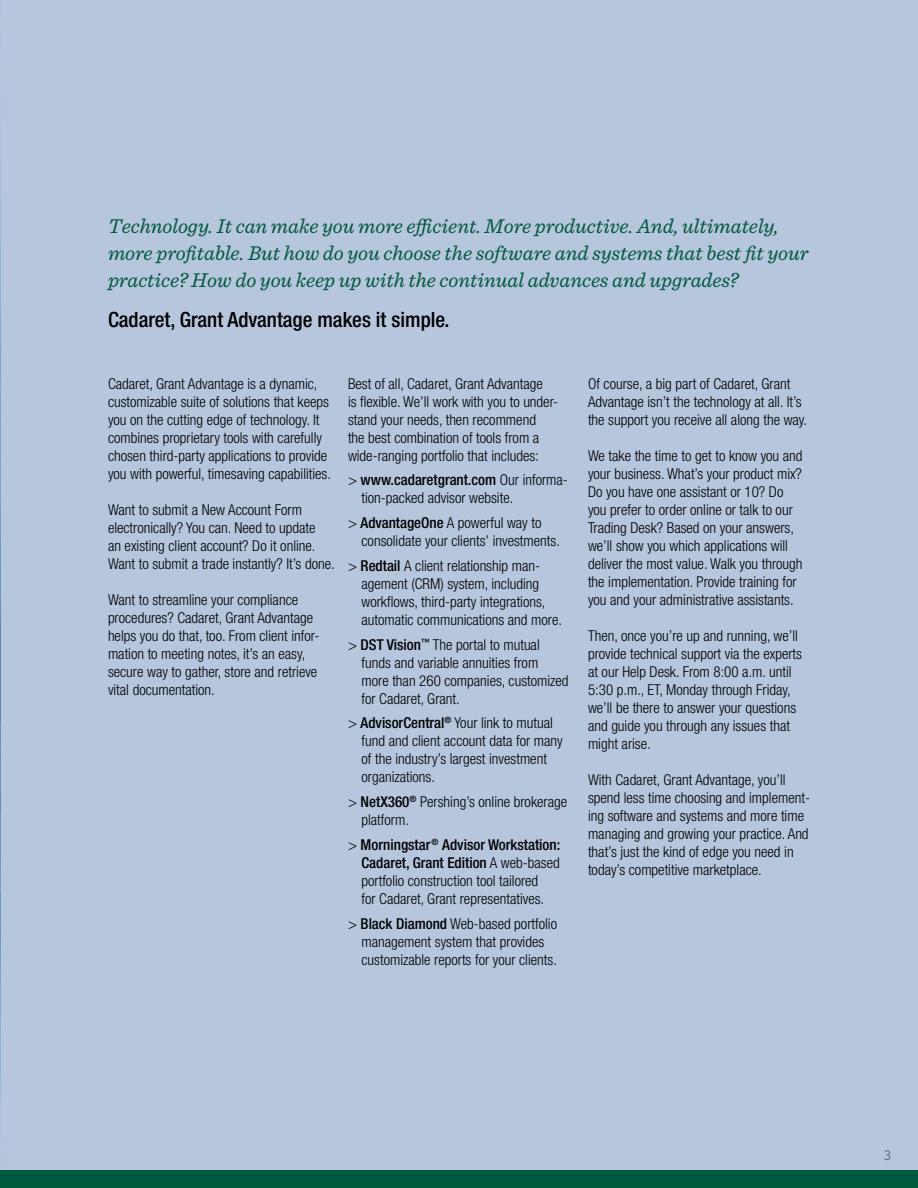
<style>
.page{position:relative;width:918px;height:1188px;background:#fff}
.page>*{position:absolute;margin:0;border:0;box-sizing:border-box;transform-origin:0 0}
.t1{font:italic 21px/27px "Sentinel";color:#00583d}
.t2{font:500 condensed 21px "Helvetica Neue LT Std";color:#000}
.t3{font:300 condensed 15px/18px "Helvetica Neue LT Std";color:#000}
.t4{font:13.5px "Avenir LT Std";color:#636466}
.s1{font-weight:500}
</style>
<div class="page">
<div style="left:0;top:0;width:918px;height:1171px;background:#b6c6dd"></div>
<img style="left:0;top:128px;width:1px;height:1043px">
<div style="left:0;top:1171px;width:918px;height:17px;background:#00583d"></div>
<h1 class="t1" style="left:108px;top:211px;width:702px">Technology. It can make you more efficient. More productive. And, ultimately, more profitable. But how do you choose the software and systems that best fit your practice? How do you keep up with the continual advances and upgrades?</h1>
<h1 class="t2" style="left:108px;top:307px;width:343px">Cadaret, Grant Advantage makes it simple.</h1>
<p class="t3" style="left:108px;top:374px;width:225px">Cadaret, Grant Advantage is a dynamic, customizable suite of solutions that keeps you on the cutting edge of technology. It combines proprietary tools with carefully chosen third-party applications to provide you with powerful, timesaving capabilities.</p>
<p class="t3" style="left:108px;top:500px;width:228px">Want to submit a New Account Form electronically? You can. Need to update<br>an existing client account? Do it online.<br>Want to submit a trade instantly? It’s done.</p>
<p class="t3" style="left:108px;top:590px;width:213px">Want to streamline your compliance procedures? Cadaret, Grant Advantage helps you do that, too. From client infor&shy;mation to meeting notes, it’s an easy, secure way to gather, store and retrieve vital documentation.</p>
<p class="t3" style="left:348px;top:374px;width:212px">Best of all, Cadaret, Grant Advantage<br>is flexible. We’ll work with you to under&shy;stand your needs, then recommend<br>the best combination of tools from a wide-ranging portfolio that includes:</p>
<p class="t3" style="left:362px;top:471px;width:208px;text-indent:-14px">&gt; <span class="s1">www.cadaretgrant.com</span> Our informa&shy;tion-packed advisor website.</p>
<p class="t3" style="left:362px;top:514px;width:200px;text-indent:-14px">&gt; <span class="s1">AdvantageOne</span> A powerful way to consolidate your clients’ investments.</p>
<p class="t3" style="left:362px;top:557px;width:202px;text-indent:-14px">&gt; <span class="s1">Redtail</span> A client relationship man&shy;agement (CRM) system, including workflows, third-party integrations, automatic communications and more.</p>
<p class="t3" style="left:362px;top:635px;width:209px;text-indent:-13px">&gt; <span class="s1">DST Vision</span><sup>™</sup> The portal to mutual funds and variable annuities from more than 260 companies, customized for Cadaret, Grant.</p>
<p class="t3" style="left:362px;top:714px;width:203px;text-indent:-14px">&gt; <span class="s1">AdvisorCentral</span><sup>®</sup> Your link to mutual fund and client account data for many of the industry’s largest investment organizations.</p>
<p class="t3" style="left:362px;top:793px;width:207px;text-indent:-14px">&gt; <span class="s1">NetX360</span><sup>®</sup> Pershing’s online brokerage platform.</p>
<p class="t3" style="left:362px;top:836px;width:200px;text-indent:-13px">&gt; <span class="s1">Morningstar</span><sup>®</sup> <span class="s1">Advisor Workstation:<br>Cadaret, Grant Edition</span> A web-based portfolio construction tool tailored<br>for Cadaret, Grant representatives.</p>
<p class="t3" style="left:362px;top:914px;width:197px;text-indent:-14px">&gt; <span class="s1">Black Diamond</span> Web-based portfolio management system that provides customizable reports for your clients.</p>
<p class="t3" style="left:588px;top:374px;width:221px">Of course, a big part of Cadaret, Grant<br>Advantage isn’t the technology at all. It’s the support you receive all along the way.</p>
<p class="t3" style="left:588px;top:446px;width:216px">We take the time to get to know you and your business. What’s your product mix?<br>Do you have one assistant or 10? Do you prefer to order online or talk to our Trading Desk? Based on your answers, we’ll show you which applications will deliver the most value. Walk you through the implementation. Provide training for you and your administrative assistants.</p>
<p class="t3" style="left:588px;top:626px;width:215px">Then, once you’re up and running, we’ll provide technical support via the experts at our Help Desk. From 8:00 a.m. until 5:30 p.m., ET, Monday through Friday, we’ll be there to answer your questions and guide you through any issues that might arise.</p>
<p class="t3" style="left:588px;top:770px;width:223px">With Cadaret, Grant Advantage, you’ll spend less time choosing and implement&shy;ing software and systems and more time managing and growing your practice. And that’s just the kind of edge you need in today’s competitive marketplace.</p>
<p class="t4" style="left:884px;top:1148px;width:9px">3</p>
</div>
